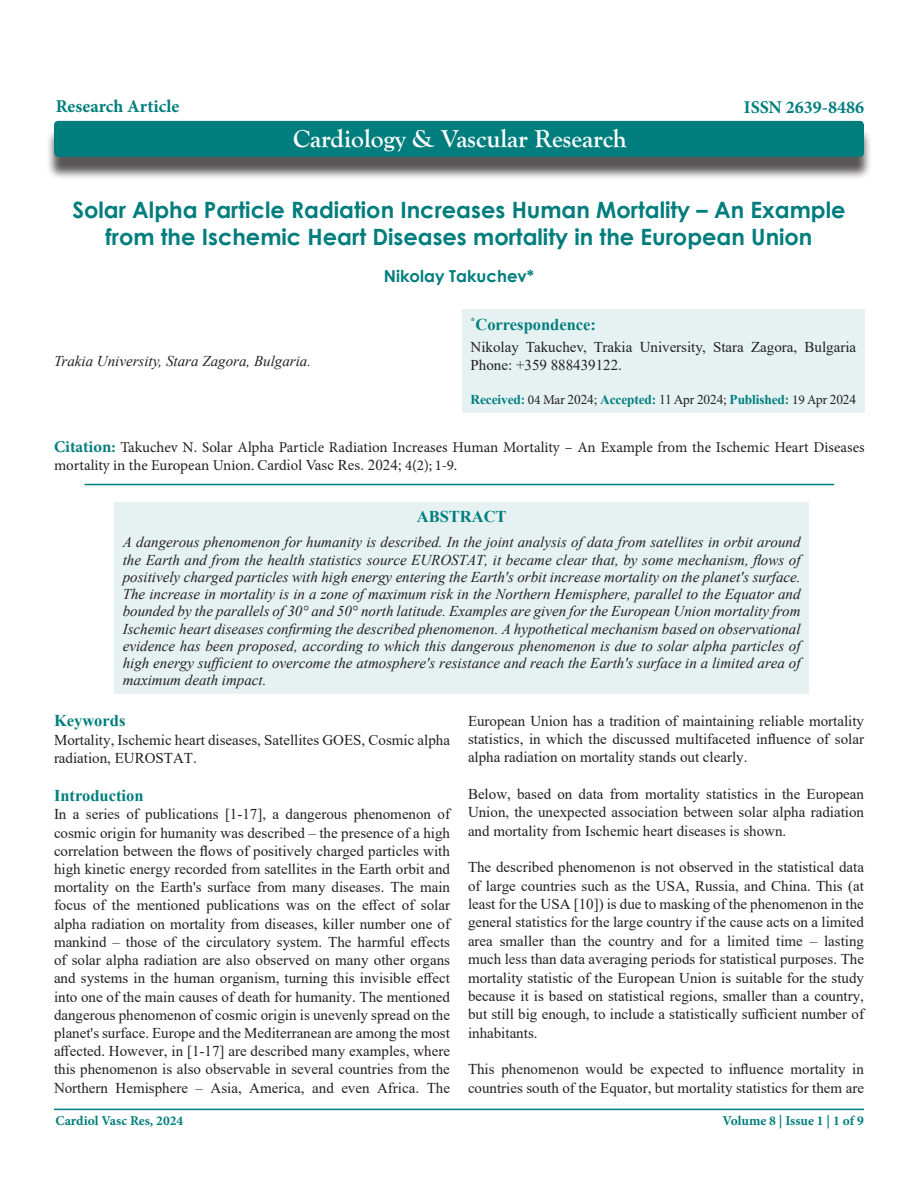
<style>
.page{position:relative;width:918px;height:1188px;background:#fff}
.page>*{position:absolute;margin:0;border:0;box-sizing:border-box;transform-origin:0 0}
.t1{font:700 25.5px "Goudy Old Style T";color:#fff}
.t2{font:700 22.5px/27px "Century Gothic";color:#007d7d;text-align:center}
.t3{font:700 18px "Minion Pro";color:#007d7d}
.Heading{font:700 16.5px "Times New Roman";color:#007d7d}
.t4{font:700 16.5px "Century Gothic";color:#007d7d}
.Body_Text{font:15px/18.1px "Times New Roman";color:#231f20;text-align:justify}
.t5{font:italic 15px/17.2px "Times New Roman";color:#231f20;text-align:justify}
.t6{font:15px/18px "Minion Pro";color:#231f20}
.t7{font:700 13.5px "Times New Roman";letter-spacing:-.01em;color:#007d7d}
.t8{font:700 13.5px "Minion Pro";color:#007d7d}
.s1{font-family:"Minion Pro";font-weight:400;color:#231f20}
.s2{font-weight:400;color:#231f20}
.s3{font-weight:700;font-size:16.5px;color:#007d7d}
.s4{font-family:"Times New Roman"}
</style>
<div class="page">
<hr style="left:54px;top:1109px;width:810px;height:1px;background:#007d7d">
<div style="left:46px;top:128px;width:826px;height:52px;background:#231f20;opacity:.75"></div>
<div style="left:54px;top:121px;width:810px;height:36px;background:#007d7d;border-radius:4px"></div>
<hr style="left:85px;top:484px;width:749px;height:1px;background:#007d7d">
<div style="left:114px;top:502px;width:695px;height:192px;background:#e6f2f2"></div>
<div style="left:462px;top:309px;width:403px;height:104px;background:#e6f2f2"></div>
<p class="t3" style="left:56px;top:93px;width:125px">Research Article</p>
<p class="t3" style="left:744px;top:95px;width:122px">ISSN 2639-8486</p>
<p class="t1" style="left:293px;top:124px;width:335px">Cardiology &amp; Vascular Research</p>
<p class="t2" style="left:72px;top:195px;width:775px">Solar Alpha Particle Radiation Increases Human Mortality – An Example from the Ischemic Heart Diseases mortality in the European Union</p>
<p class="t4" style="left:384px;top:263px;width:152px">Nikolay Takuchev*</p>
<p class="t5" style="left:54px;top:352px;width:259px">Trakia University, Stara Zagora, Bulgaria.</p>
<p class="Heading" style="left:471px;top:312px;width:127px"><sup>*</sup>Correspondence:</p>
<p class="Body_Text" style="left:471px;top:337px;width:387px">Nikolay Takuchev, Trakia University, Stara Zagora, Bulgaria<br>Phone: +359 888439122.</p>
<p class="t7" style="left:471px;top:390px;width:387px">Received: <span class="s1">04 Mar</span> <span class="s2">2024;</span> Accepted: <span class="s2">11 Apr 2024;</span> Published: <span class="s1">19 Apr</span> <span class="s2">2024</span></p>
<p class="t6" style="left:54px;top:438px;width:812px"><span class="s3">Citation:</span> Takuchev N. Solar Alpha Particle Radiation Increases Human Mortality – An Example from the Ischemic Heart Diseases mortality in the European Union. <span class="s4">Cardiol Vasc Res. 2024;</span> 4(2); 1-9.</p>
<p class="Heading" style="left:417px;top:504px;width:91px">ABSTRACT</p>
<p class="t5" style="left:123px;top:533px;width:679px">A dangerous phenomenon for humanity is described. In the joint analysis of data from satellites in orbit around the Earth and from the health statistics source EUROSTAT, it became clear that, by some mechanism, flows of positively charged particles with high energy entering the Earth's orbit increase mortality on the planet's surface.<br>The increase in mortality is in a zone of maximum risk in the Northern Hemisphere, parallel to the Equator and bounded by the parallels of 30° and 50° north latitude. Examples are given for the European Union mortality from Ischemic heart diseases confirming the described phenomenon. A hypothetical mechanism based on observational evidence has been proposed, according to which this dangerous phenomenon is due to solar alpha particles of high energy sufficient to overcome the atmosphere's resistance and reach the Earth's surface in a limited area of maximum death impact.</p>
<p class="Heading" style="left:54px;top:709px;width:73px">Keywords</p>
<p class="Body_Text" style="left:54px;top:730px;width:398px">Mortality, Ischemic heart diseases, Satellites GOES, Cosmic alpha radiation, EUROSTAT.</p>
<p class="Heading" style="left:54px;top:784px;width:91px">Introduction</p>
<p class="Body_Text" style="left:54px;top:805px;width:398px">In a series of publications [1-17], a dangerous phenomenon of cosmic origin for humanity was described – the presence of a high correlation between the flows of positively charged particles with high kinetic energy recorded from satellites in the Earth orbit and mortality on the Earth's surface from many diseases. The main focus of the mentioned publications was on the effect of solar alpha radiation on mortality from diseases, killer number one of mankind – those of the circulatory system. The harmful effects of solar alpha radiation are also observed on many other organs and systems in the human organism, turning this invisible effect into one of the main causes of death for humanity. The mentioned dangerous phenomenon of cosmic origin is unevenly spread on the planet's surface. Europe and the Mediterranean are among the most affected. However, in [1-17] are described many examples, where this phenomenon is also observable in several countries from the Northern Hemisphere – Asia, America, and even Africa. The</p>
<p class="Body_Text" style="left:468px;top:711px;width:398px">European Union has a tradition of maintaining reliable mortality statistics, in which the discussed multifaceted influence of solar alpha radiation on mortality stands out clearly.</p>
<p class="Body_Text" style="left:468px;top:784px;width:398px">Below, based on data from mortality statistics in the European Union, the unexpected association between solar alpha radiation and mortality from Ischemic heart diseases is shown.</p>
<p class="Body_Text" style="left:468px;top:858px;width:398px">The described phenomenon is not observed in the statistical data of large countries such as the USA, Russia, and China. This (at least for the USA [10]) is due to masking of the phenomenon in the general statistics for the large country if the cause acts on a limited area smaller than the country and for a limited time – lasting much less than data averaging periods for statistical purposes. The mortality statistic of the European Union is suitable for the study because it is based on statistical regions, smaller than a country, but still big enough, to include a statistically sufficient number of inhabitants.</p>
<p class="Body_Text" style="left:468px;top:1060px;width:398px">This phenomenon would be expected to influence mortality in countries south of the Equator, but mortality statistics for them are</p>
<p class="t8" style="left:55px;top:1111px;width:129px">Cardiol Vasc Res, 2024</p>
<p class="t8" style="left:722px;top:1112px;width:143px">Volume 8 | Issue 1 | 1 of 9</p>
</div>
